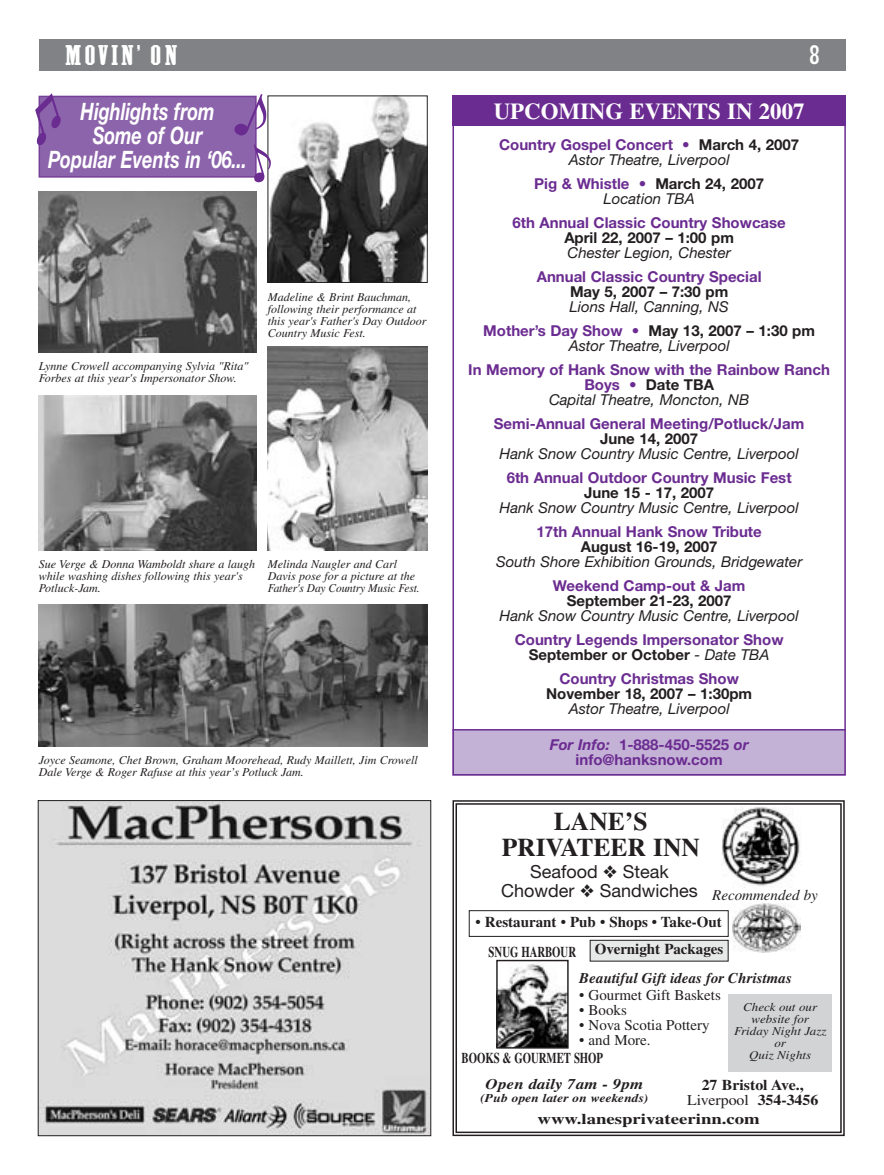
<style>
.page{position:relative;width:884px;height:1175px;background:#fff}
.page>*{position:absolute;margin:0;border:0;box-sizing:border-box;transform-origin:0 0}
.t1{font:28.5px "Greenwood";letter-spacing:.09em;color:#fff}
.t2{font:700 25.5px/25.5px "Times";color:#231f20;text-align:center}
.t3{font:25.5px "Greenwood";color:#fff}
.t4{font:italic 700 24px/24px "Helvetica Neue";color:#fff;text-align:center;scale:.75 1}
.t5{font:700 22.8px "Times";color:#fff}
.t6{font:18px/19.5px "Helvetica Neue";color:#231f20}
.t7{font:700 15px/15px "Helvetica Neue";color:#6b2c91;text-align:center}
.t8{font:italic 15px/15px "Helvetica Neue";color:#231f20;text-align:center}
.t9{font:700 15px/15px "Helvetica Neue";color:#231f20;text-align:center}
.t10{font:700 15px/27.3px "Times";color:#231f20;text-align:right}
.t11{font:15px "Times";color:#231f20}
.t12{font:700 15px/15px "Times";color:#231f20;text-align:center;scale:1.06 1}
.t13{font:italic 700 15px "Times";color:#231f20}
.t14{font:700 15px "Times";color:#231f20;scale:1.25 1}
.t15{font:700 15px "Times";color:#231f20;scale:.71 1}
.t16{font:italic 700 15px "Times";color:#231f20;scale:1.14 1}
.t17{font:italic 12px/12px "Times";color:#231f20}
.t18{font:italic 12px/12px "Times";color:#231f20;text-align:center;scale:1.08 1}
.t19{font:italic 700 12px "Times";color:#231f20;scale:1.14 1}
.s1{font-weight:700;font-style:normal;color:#6b2c91}
.s2{font-style:normal;color:#6b2c91}
.s3{font-weight:700;font-style:normal}
.s4{color:#6b2c91}
.s5{font-weight:400;color:#6b2c91}
.s6{font-weight:400;font-style:italic}
.s7{font-weight:400}
.s8{color:#231f20}
.s9{font-weight:400;font-style:italic;color:#231f20}
.s10{font-style:italic}
</style>
<div class="page">
<div style="left:452px;top:729px;width:393px;height:46px;background:#c4b1d6"></div>
<div style="left:39px;top:39px;width:806px;height:32px;background:#808285"></div>
<svg style="left:452px;top:800px;width:393px;height:336px"></svg>
<div style="left:483px;top:811px;width:234px;height:59px;background:#fff"></div>
<div style="left:719px;top:901px;width:82px;height:54px;background:#fff"></div>
<img style="left:732px;top:903px;width:68px;height:49px">
<div style="left:469px;top:910px;width:259px;height:26px;border:1px solid #231f20"></div>
<div style="left:590px;top:940px;width:138px;height:21px;background:#e7e8e8"></div>
<div style="left:589px;top:940px;width:139px;height:21px;border:1px solid #231f20"></div>
<img style="left:498px;top:961px;width:68px;height:85px">
<div style="left:496px;top:959px;width:72px;height:89px;border:1px solid #231f20"></div>
<div style="left:720px;top:806px;width:83px;height:82px;background:#fff"></div>
<img style="left:721px;top:806px;width:79px;height:80px">
<div style="left:452px;top:96px;width:393px;height:30px;background:#6b2c91"></div>
<img style="left:40px;top:802px;width:389px;height:332px">
<div style="left:38px;top:800px;width:393px;height:336px;border:1px solid #231f20"></div>
<div style="left:666px;top:1077px;width:173px;height:33px;background:#fff"></div>
<div style="left:728px;top:993px;width:103px;height:78px;background:#d1d3d4"></div>
<img style="left:270px;top:98px;width:155px;height:183px">
<div style="left:268px;top:96px;width:159px;height:187px;border:1px solid #231f20"></div>
<img style="left:268px;top:347px;width:159px;height:203px">
<img style="left:39px;top:191px;width:217px;height:162px">
<img style="left:39px;top:395px;width:217px;height:155px">
<img style="left:39px;top:604px;width:388px;height:142px">
<div style="left:39px;top:96px;width:217px;height:81px;background:#8c64ab"></div>
<div style="left:39px;top:96px;width:217px;height:82px;border:2px solid #764098"></div>
<svg style="left:224px;top:94px;width:62px;height:88px"></svg>
<svg style="left:35px;top:93px;width:26px;height:53px"></svg>
<div style="left:452px;top:96px;width:393px;height:679px;border:2px solid #6b2c91"></div>
<hr style="left:452px;top:729px;width:393px;height:1px;background:#6b2c91">
<h1 class="t1" style="left:65px;top:38px;width:114px">MOVIN’ ON</h1>
<h2 class="t3" style="left:808px;top:41px;width:13px">8</h2>
<h3 class="t4" style="left:48px;top:101px;width:266px">Highlights from<br>Some of Our<br>Popular Events in ‘06...</h3>
<p class="t17" style="left:39px;top:361px;width:211px">Lynne Crowell accompanying Sylvia "Rita"<br>Forbes at this year's Impersonator Show.</p>
<p class="t17" style="left:268px;top:292px;width:160px">Madeline &amp; Brint Bauchman, following their performance at this year's Father's Day Outdoor<br>Country Music Fest.</p>
<p class="t17" style="left:39px;top:559px;width:218px">Sue Verge &amp; Donna Wamboldt share a laugh while washing dishes following this year's<br>Potluck-Jam.</p>
<p class="t17" style="left:268px;top:559px;width:153px">Melinda Naugler and Carl<br>Davis pose for a picture at the<br>Father's Day Country Music Fest.</p>
<p class="t17" style="left:39px;top:754px;width:380px">Joyce Seamone, Chet Brown, Graham Moorehead, Rudy Maillett, Jim Crowell<br>Dale Verge &amp; Roger Rafuse at this year’s Potluck Jam.</p>
<h3 class="t5" style="left:493px;top:103px;width:312px">UPCOMING EVENTS IN 2007</h3>
<p class="t8" style="left:499px;top:139px;width:302px"><span class="s1">Country Gospel Concert</span> <span class="s2">•</span> <span class="s3">March 4, 2007<br></span>Astor Theatre, Liverpool</p>
<p class="t9" style="left:534px;top:178px;width:231px"><span class="s4">Pig &amp; Whistle</span> <span class="s5">•</span> March 24, 2007<br><span class="s6">Location TBA</span></p>
<p class="t7" style="left:512px;top:217px;width:275px">6th Annual Classic Country Showcase</p>
<p class="t9" style="left:564px;top:232px;width:171px">April 22, 2007 – 1:00 pm</p>
<p class="t8" style="left:567px;top:247px;width:165px">Chester Legion, Chester</p>
<p class="t7" style="left:536px;top:271px;width:226px">Annual Classic Country Special</p>
<p class="t9" style="left:570px;top:286px;width:160px">May 5, 2007 – 7:30 pm</p>
<p class="t8" style="left:483px;top:296px;width:333px;line-height:24px">Lions Hall, Canning, NS<br><span class="s1">Mother’s Day Show</span> <span class="s2">•</span> <span class="s3">May 13, 2007 – 1:30 pm</span></p>
<p class="t8" style="left:568px;top:340px;width:162px">Astor Theatre, Liverpool</p>
<p class="t7" style="left:468px;top:364px;width:363px">In Memory of Hank Snow with the Rainbow Ranch<br>Boys <span class="s7">•</span> <span class="s8">Date TBA<br></span><span class="s9">Capital Theatre, Moncton, NB</span></p>
<p class="t7" style="left:494px;top:418px;width:312px">Semi-Annual General Meeting/Potluck/Jam</p>
<p class="t9" style="left:600px;top:433px;width:100px">June 14, 2007</p>
<p class="t8" style="left:499px;top:448px;width:301px">Hank Snow Country Music Centre, Liverpool</p>
<p class="t7" style="left:506px;top:472px;width:286px">6th Annual Outdoor Country Music Fest</p>
<p class="t9" style="left:584px;top:487px;width:132px">June 15 - 17, 2007</p>
<p class="t8" style="left:499px;top:502px;width:301px">Hank Snow Country Music Centre, Liverpool</p>
<p class="t7" style="left:536px;top:526px;width:227px">17th Annual Hank Snow Tribute</p>
<p class="t9" style="left:580px;top:541px;width:138px">August 16-19, 2007</p>
<p class="t8" style="left:496px;top:556px;width:308px">South Shore Exhibition Grounds, Bridgewater</p>
<p class="t7" style="left:553px;top:580px;width:194px">Weekend Camp-out &amp; Jam</p>
<p class="t9" style="left:566px;top:595px;width:166px">September 21-23, 2007</p>
<p class="t8" style="left:499px;top:610px;width:301px">Hank Snow Country Music Centre, Liverpool</p>
<p class="t7" style="left:514px;top:634px;width:270px">Country Legends Impersonator Show<br><span class="s8">September or October</span> <span class="s9">- Date TBA</span></p>
<p class="t7" style="left:559px;top:673px;width:181px">Country Christmas Show</p>
<p class="t9" style="left:546px;top:688px;width:207px">November 18, 2007 – 1:30pm</p>
<p class="t8" style="left:568px;top:703px;width:162px">Astor Theatre, Liverpool</p>
<p class="t7" style="left:549px;top:739px;width:200px"><span class="s10">For Info:</span> 1-888-450-5525 <span class="s10">or </span>info@hanksnow.com</p>
<h2 class="t2" style="left:501px;top:811px;width:200px">LANE’S<br>PRIVATEER INN</h2>
<h3 class="t6" style="left:501px;top:863px;width:318px;text-indent:29px">Seafood ❖ Steak<br>Chowder ❖ Sandwiches <sub>Recommended</sub> <sub>by</sub></h3>
<p class="t10" style="left:475px;top:909px;width:249px">• Restaurant • Pub • Shops • Take-Out<br>SNUG HARBOUR Overnight Packages</p>
<p class="t13" style="left:579px;top:972px;width:214px">Beautiful Gift ideas for Christmas</p>
<p class="t11" style="left:579px;top:989px;width:143px">• Gourmet Gift Baskets</p>
<p class="t11" style="left:579px;top:1004px;width:49px">• Books</p>
<p class="t11" style="left:579px;top:1019px;width:132px">• Nova Scotia Pottery</p>
<p class="t11" style="left:579px;top:1034px;width:73px">• and More.</p>
<p class="t18" style="left:734px;top:1002px;width:87px">Check out our website for<br>Friday Night Jazz or<br>Quiz Nights</p>
<p class="t15" style="left:461px;top:1052px;width:201px">BOOKS &amp; GOURMET SHOP</p>
<p class="t16" style="left:485px;top:1078px;width:140px">Open daily 7am - 9pm</p>
<p class="t19" style="left:480px;top:1094px;width:149px">(Pub open later on weekends)</p>
<p class="t12" style="left:687px;top:1078px;width:125px">27 Bristol Ave.,<br><span class="s7">Liverpool</span> 354-3456</p>
<p class="t14" style="left:537px;top:1113px;width:179px">www.lanesprivateerinn.com</p>
</div>
